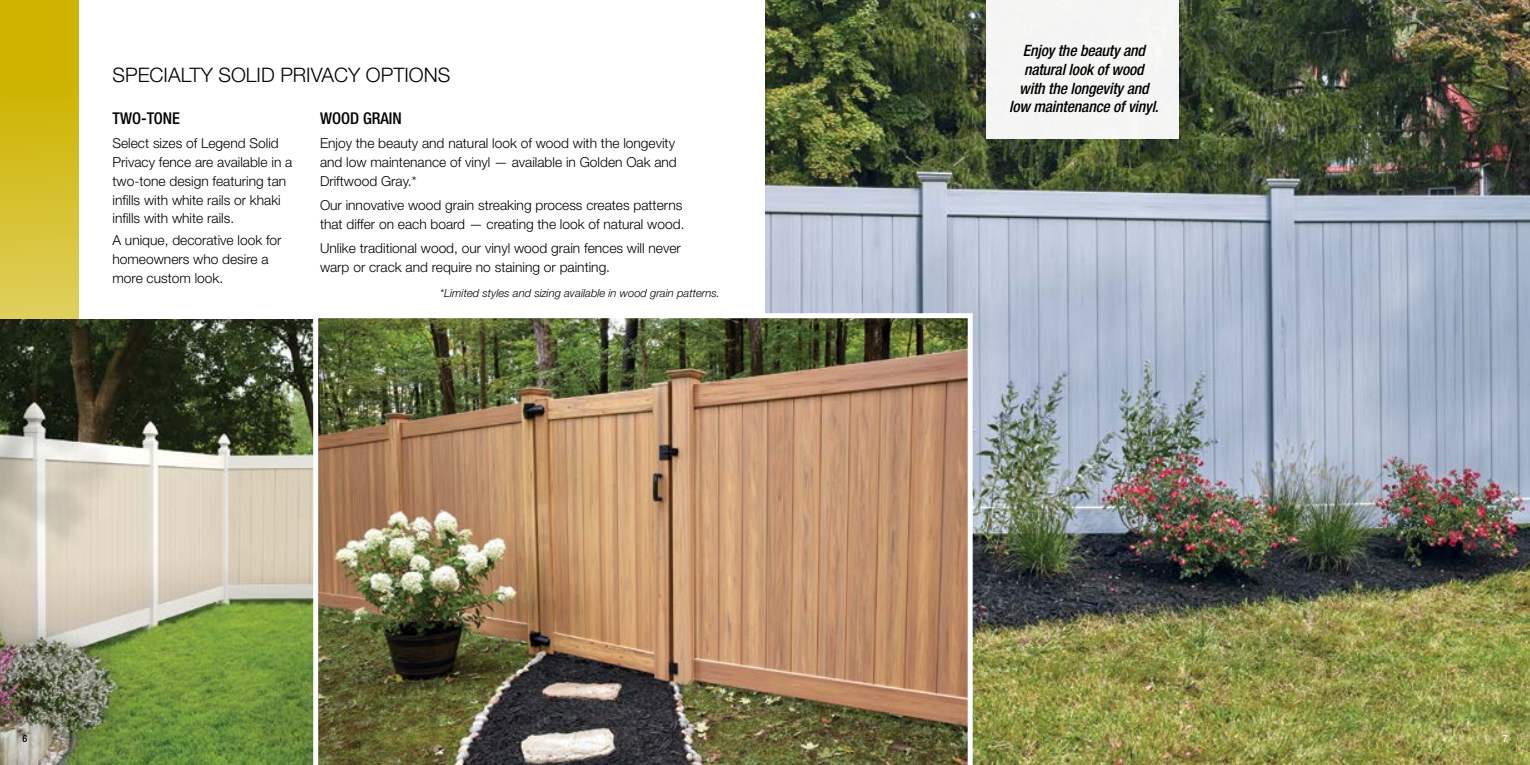
<style>
.page{position:relative;width:1530px;height:765px;background:#fff}
.page>*{position:absolute;margin:0;border:0;box-sizing:border-box;transform-origin:0 0}
.t1{font:300 20px "Helvetica Neue LT Std";color:#000}
.t2{font:500 condensed 16.25px "Helvetica Neue LT Std";color:#000}
.t3{font:italic 500 condensed 15.62px/18.8px "Helvetica Neue LT Std";letter-spacing:-.01em;color:#000;text-align:center}
.t4{font:300 13.75px/18.8px "Helvetica Neue LT Std";color:#000}
.t5{font:italic 300 11.25px "Helvetica Neue LT Std";color:#000}
.t6{font:500 condensed 10px "Helvetica Neue LT Std";color:#000}
.t7{font:500 condensed 10px "Helvetica Neue LT Std";color:#fff}
</style>
<div class="page">
<svg style="left:0;top:0;width:79px;height:320px;background:#d3bd22"></svg>
<img style="left:0;top:320px;width:313px;height:445px">
<img style="left:765px;top:0;width:765px;height:765px">
<div style="left:986px;top:0;width:193px;height:139px;background:#f5f5f4"></div>
<img style="left:313px;top:313px;width:660px;height:452px">
<h1 class="t1" style="left:112px;top:62px;width:339px">SPECIALTY SOLID PRIVACY OPTIONS</h1>
<p class="t2" style="left:320px;top:109px;width:83px">WOOD GRAIN</p>
<p class="t4" style="left:320px;top:134px;width:358px">Enjoy the beauty and natural look of wood with the longevity and low maintenance of vinyl — available in Golden Oak and<br>Driftwood Gray.*</p>
<p class="t4" style="left:320px;top:196px;width:366px">Our innovative wood grain streaking process creates patterns that differ on each board — creating the look of natural wood.</p>
<p class="t4" style="left:320px;top:239px;width:362px">Unlike traditional wood, our vinyl wood grain fences will never warp or crack and require no staining or painting.</p>
<p class="t5" style="left:440px;top:286px;width:281px">*Limited styles and sizing available in wood grain patterns.</p>
<p class="t2" style="left:112px;top:109px;width:69px">TWO-TONE</p>
<p class="t4" style="left:112px;top:134px;width:181px">Select sizes of Legend Solid<br>Privacy fence are available in a two-tone design featuring tan infills with white rails or khaki infills with white rails.</p>
<p class="t4" style="left:112px;top:231px;width:171px">A unique, decorative look for homeowners who desire a more custom look.</p>
<p class="t3" style="left:1009px;top:41px;width:151px">Enjoy the beauty and natural look of wood<br>with the longevity and low maintenance of vinyl.</p>
<p class="t6" style="left:23px;top:733px;width:6px">6</p>
<p class="t7" style="left:1503px;top:733px;width:6px">7</p>
</div>
